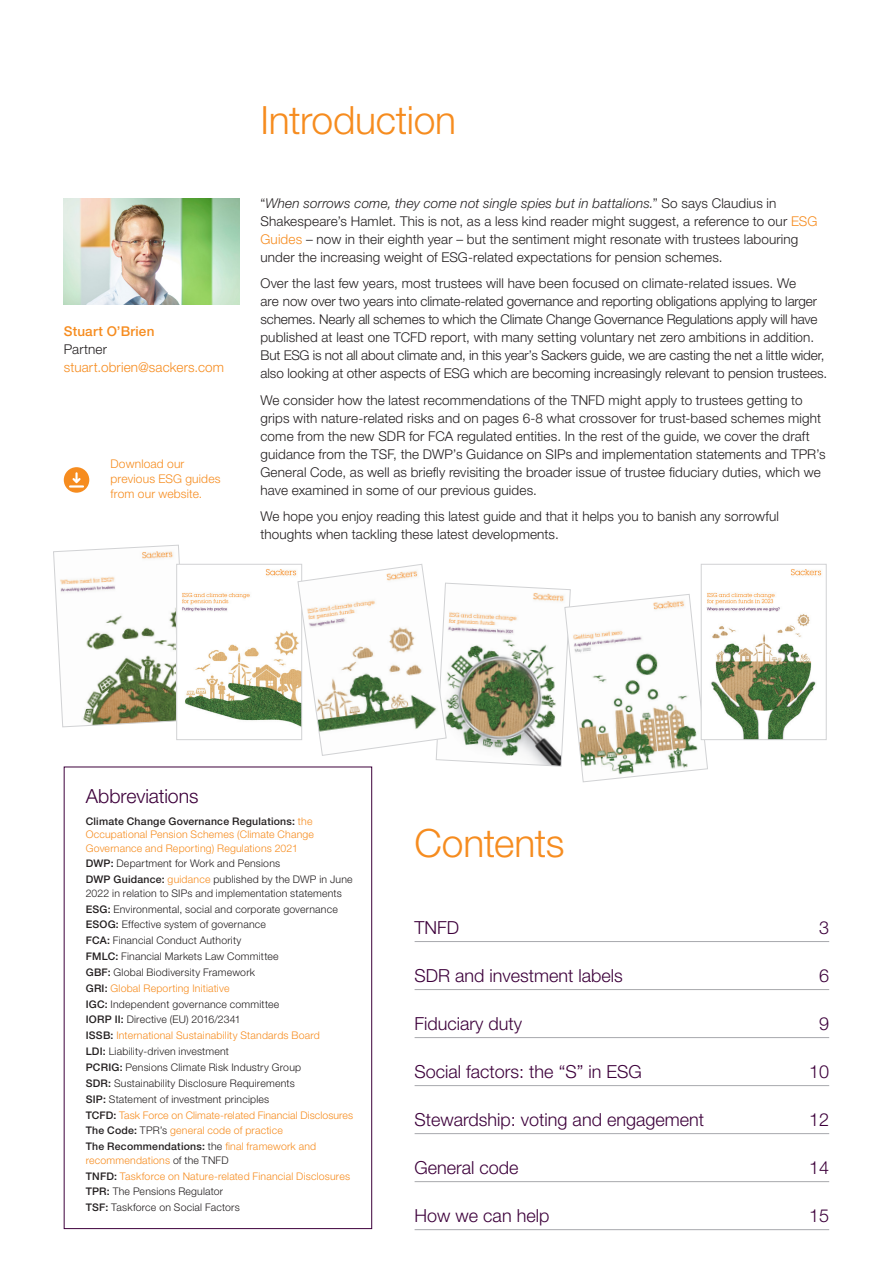
<style>
.page{position:relative;width:893px;height:1263px;background:#fff}
.page>*{position:absolute;margin:0;border:0;box-sizing:border-box;transform-origin:0 0}
.Heading_1{font:300 39px "Helvetica Neue LT Pro";letter-spacing:-.01em;color:#f68c1f}
.Heading_2{font:300 19.5px "Helvetica Neue LT Pro";color:#3d003b}
.Contents_L1{font:300 18px "Helvetica Neue LT Pro";color:#3d003b}
.t1{font:300 13.5px/18px "Helvetica Neue LT Pro";letter-spacing:.01em;color:#231f20}
.t2{font:300 13.5px/18px "Helvetica Neue LT Pro";letter-spacing:.01em;color:#f68c1f}
.Info_small_black{font:300 12px/15px "Helvetica Neue LT Pro";letter-spacing:.015em;color:#f68c1f}
.Abbreviations_text{font:300 10.5px/13.5px "Helvetica Neue LT Pro";letter-spacing:.02em;color:#231f20}
.Abbreviations_text-2{font:300 10.5px/13.5px "Helvetica Neue LT Pro";letter-spacing:.02em;color:#f68c1f}
.s1{font-weight:500}
.s2{color:#231f20}
.s3{font-style:italic}
.s4{color:#f68c1f}
.s5{font-weight:500;color:#231f20}
</style>
<div class="page">
<svg style="left:53px;top:544px;width:135px;height:184px"></svg>
<img style="left:178px;top:566px;width:119px;height:162px">
<div style="left:176px;top:564px;width:126px;height:176px;border:1px solid #d1d2d4"></div>
<div style="left:64px;top:467px;width:25px;height:26px;background:#f68c1f;border-radius:50%"></div>
<hr style="left:69px;top:485px;width:15px;height:3px;background:#fff">
<svg style="left:72px;top:472px;width:9px;height:11px"></svg>
<svg style="left:297px;top:563px;width:411px;height:220px"></svg>
<img style="left:703px;top:566px;width:119px;height:172px">
<div style="left:701px;top:564px;width:126px;height:176px;border:1px solid #d1d2d4"></div>
<img style="left:64px;top:198px;width:175px;height:107px">
<hr style="left:415px;top:941px;width:414px;height:1px;background:#a8a9ad">
<hr style="left:415px;top:989px;width:414px;height:1px;background:#a8a9ad">
<hr style="left:415px;top:1037px;width:414px;height:1px;background:#a8a9ad">
<hr style="left:415px;top:1085px;width:414px;height:1px;background:#a8a9ad">
<hr style="left:415px;top:1133px;width:414px;height:1px;background:#a8a9ad">
<hr style="left:415px;top:1181px;width:414px;height:1px;background:#a8a9ad">
<hr style="left:415px;top:1229px;width:414px;height:1px;background:#a8a9ad">
<div style="left:64px;top:767px;width:308px;height:462px;border:1px solid #3d003b"></div>
<p class="t2" style="left:64px;top:321px;width:162px"><span class="s1">Stuart O’Brien<br></span><span class="s2">Partner </span>stuart.obrien@sackers.com</p>
<p class="Info_small_black" style="left:111px;top:456px;width:112px">Download our previous ESG guides from our website.</p>
<p class="Heading_1" style="left:260px;top:96px;width:197px">Introduction</p>
<p class="t1" style="left:260px;top:193px;width:558px">“<span class="s3">When sorrows come, they come not single spies but in battalions.</span>” So says Claudius in Shakespeare’s Hamlet. This is not, as a less kind reader might suggest, a reference to our <span class="s4">ESG Guides</span> – now in their eighth year – but the sentiment might resonate with trustees labouring under the increasing weight of ESG-related expectations for pension schemes.</p>
<p class="t1" style="left:260px;top:274px;width:568px">Over the last few years, most trustees will have been focused on climate-related issues. We<br>are now over two years into climate-related governance and reporting obligations applying to larger schemes. Nearly all schemes to which the Climate Change Governance Regulations apply will have published at least one TCFD report, with many setting voluntary net zero ambitions in addition.<br>But ESG is not all about climate and, in this year’s Sackers guide, we are casting the net a little wider, also looking at other aspects of ESG which are becoming increasingly relevant to pension trustees.</p>
<p class="t1" style="left:260px;top:390px;width:567px">We consider how the latest recommendations of the TNFD might apply to trustees getting to grips with nature-related risks and on pages 6-8 what crossover for trust-based schemes might come from the new SDR for FCA regulated entities. In the rest of the guide, we cover the draft guidance from the TSF, the DWP’s Guidance on SIPs and implementation statements and TPR’s General Code, as well as briefly revisiting the broader issue of trustee fiduciary duties, which we have examined in some of our previous guides.</p>
<p class="t1" style="left:260px;top:507px;width:520px">We hope you enjoy reading this latest guide and that it helps you to banish any sorrowful thoughts when tackling these latest developments.</p>
<p class="Heading_2" style="left:86px;top:784px;width:114px">Abbreviations</p>
<p class="Abbreviations_text-2" style="left:86px;top:814px;width:230px"><span class="s5">Climate Change Governance Regulations:</span> the<br>Occupational Pension Schemes (Climate Change<br>Governance and Reporting) Regulations 2021</p>
<p class="Abbreviations_text" style="left:86px;top:857px;width:196px"><span class="s1">DWP:</span> Department for Work and Pensions</p>
<p class="Abbreviations_text" style="left:86px;top:872px;width:268px"><span class="s1">DWP Guidance:</span> <span class="s4">guidance</span> published by the DWP in June<br>2022 in relation to SIPs and implementation statements</p>
<p class="Abbreviations_text" style="left:86px;top:902px;width:254px"><span class="s1">ESG:</span> Environmental, social and corporate governance</p>
<p class="Abbreviations_text" style="left:86px;top:918px;width:182px"><span class="s1">ESOG:</span> Effective system of governance</p>
<p class="Abbreviations_text" style="left:86px;top:933px;width:157px"><span class="s1">FCA:</span> Financial Conduct Authority</p>
<p class="Abbreviations_text" style="left:86px;top:949px;width:194px"><span class="s1">FMLC:</span> Financial Markets Law Committee</p>
<p class="Abbreviations_text" style="left:86px;top:965px;width:171px"><span class="s1">GBF:</span> Global Biodiversity Framework</p>
<p class="Abbreviations_text-2" style="left:86px;top:981px;width:145px"><span class="s5">GRI:</span> Global Reporting Initiative</p>
<p class="Abbreviations_text" style="left:86px;top:997px;width:195px"><span class="s1">IGC:</span> Independent governance committee</p>
<p class="Abbreviations_text" style="left:86px;top:1013px;width:156px"><span class="s1">IORP II:</span> Directive (EU) 2016/2341</p>
<p class="Abbreviations_text-2" style="left:86px;top:1028px;width:236px"><span class="s5">ISSB:</span> International Sustainability Standards Board</p>
<p class="Abbreviations_text" style="left:86px;top:1044px;width:145px"><span class="s1">LDI:</span> Liability-driven investment</p>
<p class="Abbreviations_text" style="left:86px;top:1060px;width:217px"><span class="s1">PCRIG:</span> Pensions Climate Risk Industry Group</p>
<p class="Abbreviations_text" style="left:86px;top:1076px;width:210px"><span class="s1">SDR:</span> Sustainability Disclosure Requirements</p>
<p class="Abbreviations_text" style="left:86px;top:1092px;width:185px"><span class="s1">SIP:</span> Statement of investment principles</p>
<p class="Abbreviations_text-2" style="left:86px;top:1108px;width:269px"><span class="s5">TCFD:</span> Task Force on Climate-related Financial Disclosures</p>
<p class="Abbreviations_text-2" style="left:86px;top:1124px;width:198px"><span class="s5">The Code:</span> <span class="s2">TPR’s</span> general code of practice</p>
<p class="Abbreviations_text-2" style="left:86px;top:1139px;width:232px"><span class="s5">The Recommendations:</span> <span class="s2">the</span> final framework and recommendations <span class="s2">of the TNFD</span></p>
<p class="Abbreviations_text-2" style="left:86px;top:1169px;width:266px"><span class="s5">TNFD:</span> Taskforce on Nature-related Financial Disclosures</p>
<p class="Abbreviations_text" style="left:86px;top:1185px;width:139px"><span class="s1">TPR:</span> The Pensions Regulator</p>
<p class="Abbreviations_text" style="left:86px;top:1200px;width:155px"><span class="s1">TSF:</span> Taskforce on Social Factors</p>
<p class="Heading_1" style="left:415px;top:819px;width:151px">Contents</p>
<p class="Contents_L1" style="left:415px;top:916px;width:46px">TNFD</p>
<p class="Contents_L1" style="left:819px;top:916px;width:12px">3</p>
<p class="Contents_L1" style="left:415px;top:964px;width:210px">SDR and investment labels</p>
<p class="Contents_L1" style="left:819px;top:964px;width:12px">6</p>
<p class="Contents_L1" style="left:415px;top:1012px;width:109px">Fiduciary duty</p>
<p class="Contents_L1" style="left:819px;top:1012px;width:12px">9</p>
<p class="Contents_L1" style="left:415px;top:1060px;width:229px">Social factors: the “S” in ESG</p>
<p class="Contents_L1" style="left:809px;top:1060px;width:22px">10</p>
<p class="Contents_L1" style="left:415px;top:1108px;width:291px">Stewardship: voting and engagement</p>
<p class="Contents_L1" style="left:809px;top:1108px;width:22px">12</p>
<p class="Contents_L1" style="left:415px;top:1156px;width:106px">General code</p>
<p class="Contents_L1" style="left:809px;top:1156px;width:22px">14</p>
<p class="Contents_L1" style="left:415px;top:1204px;width:136px">How we can help</p>
<p class="Contents_L1" style="left:809px;top:1204px;width:22px">15</p>
</div>
